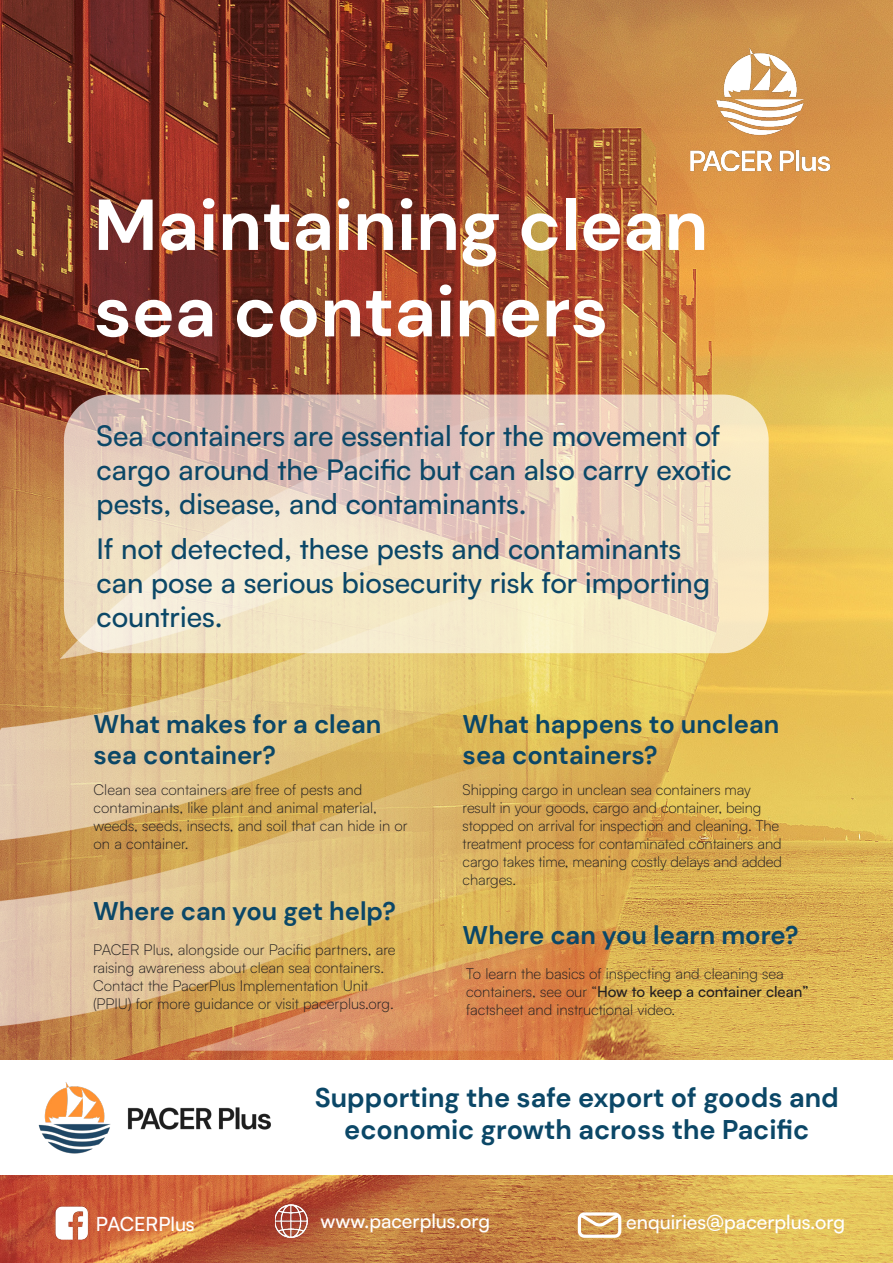
<style>
.page{position:relative;width:893px;height:1263px;background:#fff}
.page>*{position:absolute;margin:0;border:0;box-sizing:border-box;transform-origin:0 0}
.t1{font:700 72px/86.4px "DM Sans";color:#fff}
.t2{font:500 28.5px/34.2px "Satoshi";color:#0b4767}
.t3{font:700 27px/32.4px "DM Sans";color:#0b4767;text-align:center}
.t4{font:700 25.5px/30.6px "DM Sans";color:#0b4767}
.t5{font:500 19.5px "Satoshi";color:#fff}
.t6{font:300 15px/18px "Satoshi";color:#231f20}
.s1{font-weight:500}
</style>
<div class="page">
<img style="left:0;top:0;width:893px;height:1263px">
<img style="left:0;top:417px;width:611px;height:633px">
<img style="left:652px;top:26px;width:203px;height:149px">
<div style="left:0;top:1060px;width:893px;height:114px;background:#fff"></div>
<img style="left:38px;top:1082px;width:233px;height:72px">
<svg style="left:64px;top:395px;width:705px;height:258px;background:#ecd8c2"></svg>
<div style="left:578px;top:1212px;width:43px;height:26px;border:3px solid #fff;border-radius:5px"></div>
<svg style="left:577px;top:1211px;width:45px;height:19px"></svg>
<img style="left:275px;top:1205px;width:33px;height:33px">
<img style="left:53px;top:1204px;width:37px;height:37px">
<p class="t1" style="left:94px;top:181px;width:616px">Maintaining clean sea containers</p>
<p class="t2" style="left:97px;top:417px;width:637px">Sea containers are essential for the movement of cargo around the Pacific but can also carry exotic pests, disease, and contaminants.</p>
<p class="t2" style="left:97px;top:530px;width:615px">If not detected, these pests and contaminants can pose a serious biosecurity risk for importing countries.</p>
<p class="t4" style="left:94px;top:709px;width:289px">What makes for a clean sea container?</p>
<p class="t6" style="left:94px;top:780px;width:316px">Clean sea containers are free of pests and contaminants, like plant and animal material, weeds, seeds, insects, and soil that can hide in or on a container.</p>
<p class="t4" style="left:93px;top:895px;width:304px">Where can you get help?</p>
<p class="t6" style="left:93px;top:940px;width:304px">PACER Plus, alongside our Pacific partners, are raising awareness about clean sea containers.<br>Contact the PacerPlus Implementation Unit (PPIU) for more guidance or visit pacerplus.org.</p>
<p class="t4" style="left:463px;top:709px;width:318px">What happens to unclean sea containers?</p>
<p class="t6" style="left:463px;top:780px;width:321px">Shipping cargo in unclean sea containers may result in your goods, cargo and container, being stopped on arrival for inspection and cleaning. The treatment process for contaminated containers and cargo takes time, meaning costly delays and added charges.</p>
<p class="t4" style="left:463px;top:920px;width:338px">Where can you learn more?</p>
<p class="t6" style="left:466px;top:964px;width:344px">To learn the basics of inspecting and cleaning sea containers, see our “<span class="s1">How to keep a container clean” </span>factsheet and instructional video.</p>
<p class="t3" style="left:315px;top:1081px;width:526px">Supporting the safe export of goods and economic growth across the Pacific</p>
<p class="t5" style="left:96px;top:1210px;width:100px">PACERPlus</p>
<p class="t5" style="left:321px;top:1207px;width:171px">www.pacerplus.org</p>
<p class="t5" style="left:626px;top:1208px;width:220px">enquiries@pacerplus.org</p>
</div>
